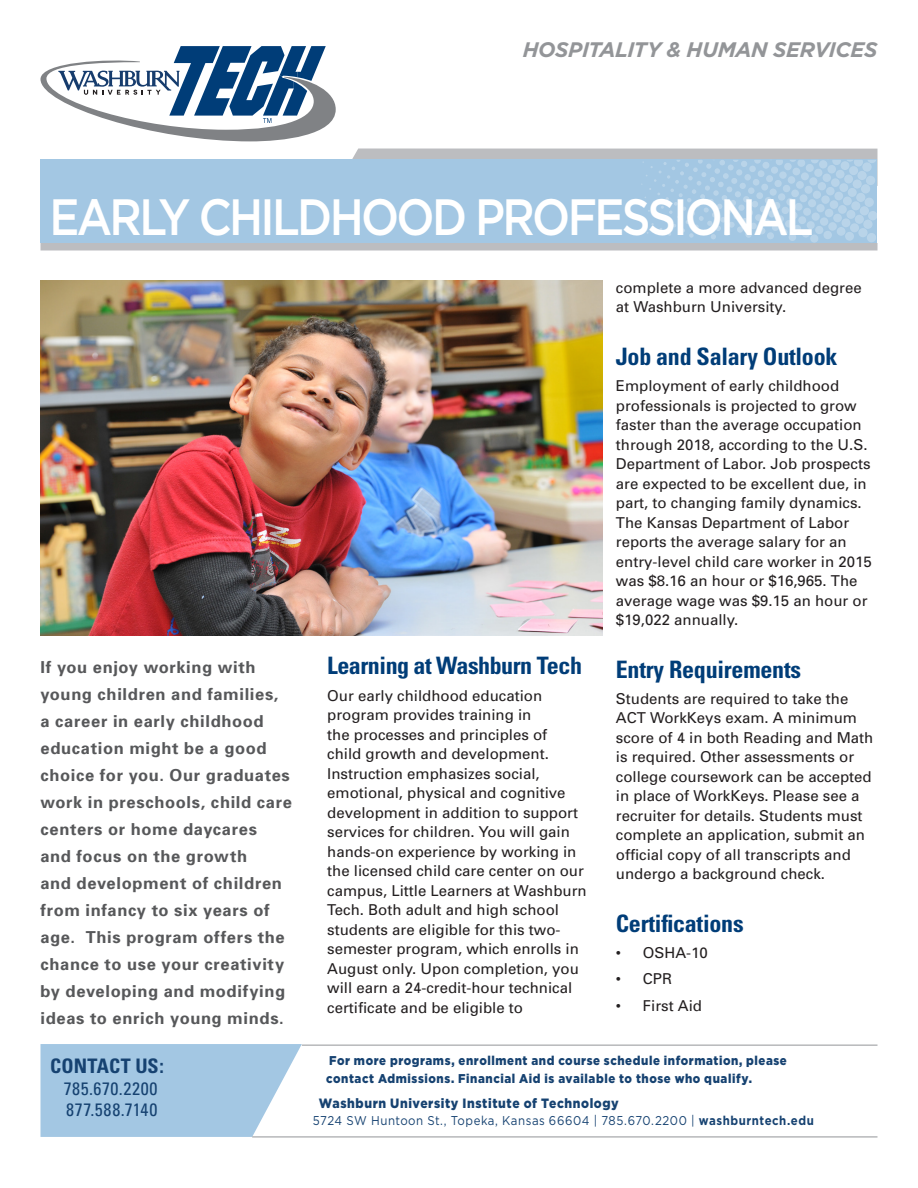
<style>
.page{position:relative;width:918px;height:1188px;background:#fff}
.page>*{position:absolute;margin:0;border:0;box-sizing:border-box;transform-origin:0 0}
.t1{font:500 51px "Gotham";letter-spacing:-.06em;color:#fff;scale:.88 1}
.t2{font:700 condensed 24px "Univers";letter-spacing:-.01em;color:#003d78}
.Bulleted_list{font:italic 700 21px "Gotham";letter-spacing:-.02em;color:#939598}
.Bullets{font:700 condensed 19.95px "Univers";letter-spacing:.005em;color:#164271}
.Bullets-2{font:condensed 18px "Univers";letter-spacing:.035em;color:#164271}
.Bullets-3{font:700 16.5px/27px "Univers";letter-spacing:.04em;color:#57585a}
.t3{font:15px/19.5px "Univers";color:#231f20}
.Bullets-4{font:900 13.5px "Gotham";letter-spacing:.045em;color:#164271;scale:.9 1}
.Bullets-5{font:900 12.75px/17.9px "Gotham";letter-spacing:.05em;color:#164271;scale:.9 1}
.Bullets-6{font:12.75px "Gotham";letter-spacing:.045em;color:#164271;scale:.9 1}
.s1{font-weight:700}
</style>
<div class="page">
<div style="left:40px;top:160px;width:838px;height:83px;background:#a3c7e3"></div>
<svg style="left:41px;top:46px;width:295px;height:95px"></svg>
<div style="left:40px;top:243px;width:838px;height:7px;background:#bcbdc0"></div>
<div style="left:867px;top:233px;width:9px;height:9px;background:#b9d4e9;border-radius:50%"></div>
<div style="left:845px;top:232px;width:9px;height:9px;background:#b9d4e9;border-radius:50%"></div>
<div style="left:810px;top:235px;width:8px;height:8px;background:#b9d4e9;border-radius:50%"></div>
<div style="left:789px;top:233px;width:7px;height:8px;background:#b9d4e9;border-radius:50%"></div>
<svg style="left:337px;top:148px;width:541px;height:91px"></svg>
<hr style="left:302px;top:1045px;width:576px;height:1px;background:#939598">
<svg style="left:40px;top:1044px;width:262px;height:93px;background:#abcce5"></svg>
<hr style="left:252px;top:1137px;width:626px;height:1px;background:#939598">
<img style="left:40px;top:281px;width:562px;height:355px">
<p class="Bulleted_list" style="left:523px;top:38px;width:356px">HOSPITALITY &amp; HUMAN SERVICES</p>
<p class="t1" style="left:49px;top:188px;width:870px">EARLY CHILDHOOD PROFESSIONAL</p>
<p class="Bullets-3" style="left:40px;top:653px;width:253px">If you enjoy working with young children and families,<br>a career in early childhood education might be a good choice for you. Our graduates work in preschools, child care centers or home daycares<br>and focus on the growth<br>and development of children from infancy to six years of age. This program offers the chance to use your creativity by developing and modifying ideas to enrich young minds.</p>
<p class="t2" style="left:327px;top:651px;width:256px">Learning at Washburn Tech</p>
<p class="t3" style="left:327px;top:685px;width:261px">Our early childhood education program provides training in<br>the processes and principles of<br>child growth and development.<br>Instruction emphasizes social, emotional, physical and cognitive development in addition to support services for children. You will gain hands-on experience by working in the licensed child care center on our campus, Little Learners at Washburn Tech. Both adult and high school students are eligible for this two&shy;semester program, which enrolls in August only. Upon completion, you will earn a 24-credit-hour technical certificate and be eligible to</p>
<p class="t3" style="left:616px;top:278px;width:247px">complete a more advanced degree at Washburn University.</p>
<p class="t2" style="left:616px;top:342px;width:223px">Job and Salary Outlook</p>
<p class="t3" style="left:616px;top:376px;width:257px">Employment of early childhood professionals is projected to grow faster than the average occupation through 2018, according to the U.S.<br>Department of Labor. Job prospects are expected to be excellent due, in part, to changing family dynamics.<br>The Kansas Department of Labor reports the average salary for an entry-level child care worker in 2015 was $8.16 an hour or $16,965. The average wage was $9.15 an hour or $19,022 annually.</p>
<p class="t2" style="left:616px;top:654px;width:187px">Entry Requirements</p>
<p class="t3" style="left:616px;top:689px;width:259px">Students are required to take the ACT WorkKeys exam. A minimum score of 4 in both Reading and Math is required. Other assessments or college coursework can be accepted in place of WorkKeys. Please see a recruiter for details. Students must complete an application, submit an official copy of all transcripts and undergo a background check.</p>
<p class="t2" style="left:616px;top:909px;width:129px">Certifications</p>
<p class="t3" style="left:616px;top:943px;width:94px">• OSHA-10</p>
<p class="t3" style="left:616px;top:969px;width:58px">• CPR</p>
<p class="t3" style="left:616px;top:995px;width:88px">• First Aid</p>
<p class="Bullets" style="left:50px;top:1054px;width:115px">CONTACT US:</p>
<p class="Bullets-2" style="left:64px;top:1077px;width:95px">785.670.2200</p>
<p class="Bullets-2" style="left:66px;top:1098px;width:93px">877.588.7140</p>
<p class="Bullets-5" style="left:326px;top:1051px;width:513px">For more programs, enrollment and course schedule information, please contact Admissions. Financial Aid is available to those who qualify.</p>
<p class="Bullets-4" style="left:319px;top:1095px;width:335px">Washburn University Institute of Technology</p>
<p class="Bullets-6" style="left:313px;top:1114px;width:558px">5724 SW Huntoon St., Topeka, Kansas 66604 | 785.670.2200 | <span class="s1">washburntech.edu</span></p>
</div>
